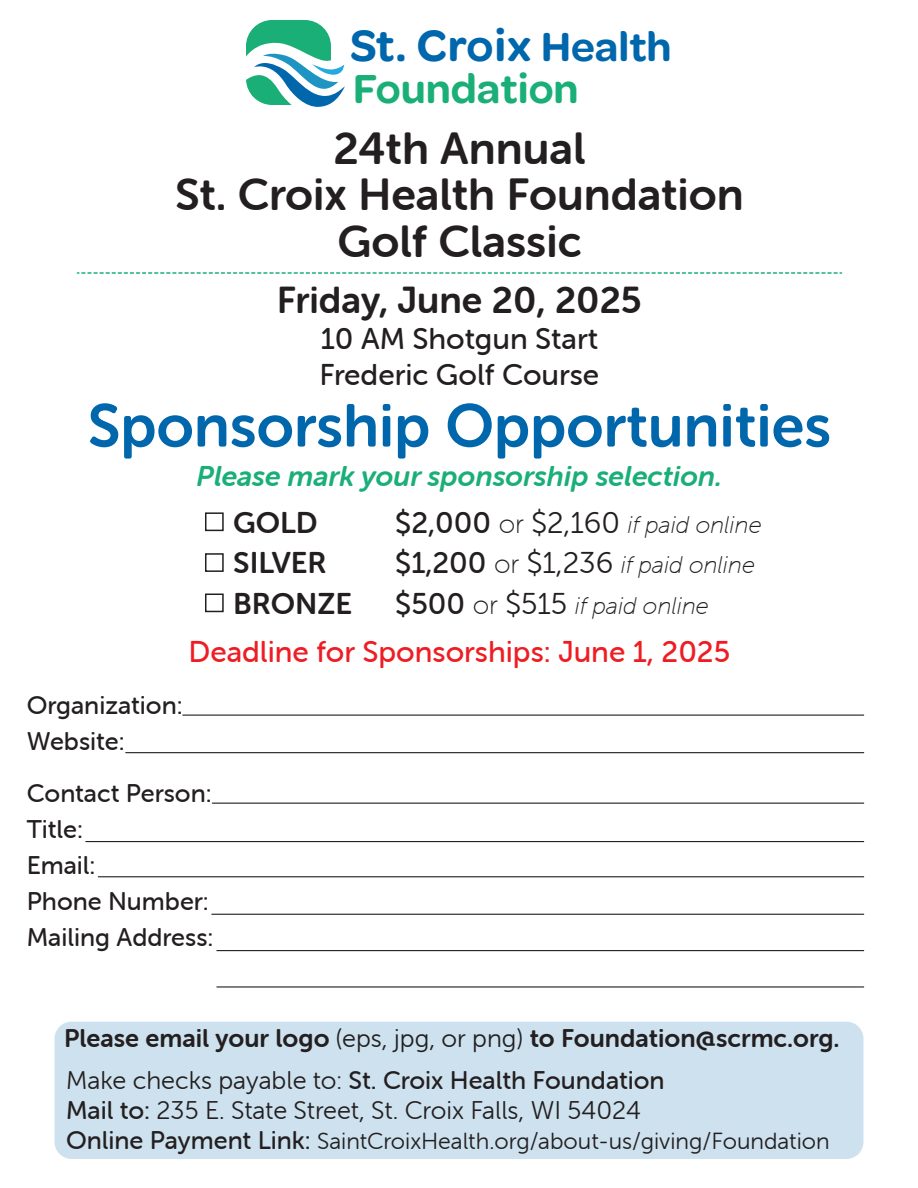
<style>
.page{position:relative;width:918px;height:1188px;background:#fff}
.page>*{position:absolute;margin:0;border:0;box-sizing:border-box;transform-origin:0 0}
.t1{font:60px "Museo Sans Rounded 700";color:#0167ad}
.t2{font:600 46.95px "Omnes";letter-spacing:.02em;color:#0167ad}
.t3{font:45px/46.5px "Museo Sans Rounded 700";color:#231f20;text-align:center}
.t4{font:600 43.2px "Omnes";color:#1baf78}
.t5{font:37.5px "Museo Sans Rounded 700";color:#231f20}
.t6{font:30px/36px "Museo Sans Rounded 500";color:#231f20}
.t7{font:30px "Museo Sans Rounded 500";color:#ee1d23}
.t8{font:30px "Museo Sans Rounded 700";color:#231f20}
.t9{font:italic 28.5px "Museo Sans Rounded 700";color:#1aae79}
.t10{font:25.5px/36px "Museo Sans Rounded 500";color:#231f20}
.t11{font:25.5px "Museo Sans Rounded 700";color:#231f20}
.t12{font:25.5px "Museo Sans Rounded 300";color:#231f20}
.t13{font:italic 24px "Museo Sans Rounded 100";color:#231f20}
.t14{font:23.25px "Museo Sans Rounded 300";color:#231f20}
.s1{font-size:43.2px}
.s2{font-family:"Museo Sans Rounded 500";font-style:normal;font-size:30px}
.s3{font-style:normal;font-size:27px}
.s4{font-family:"Museo Sans Rounded 300";font-style:normal;font-size:30px}
.s5{font-family:"Museo Sans Rounded 300"}
.s6{font-family:"Museo Sans Rounded 500"}
.s7{font-family:"Museo Sans Rounded 500";font-size:25.5px}
</style>
<div class="page">
<svg style="left:246px;top:20px;width:99px;height:87px"></svg>
<svg style="left:77px;top:272px;width:765px;height:2px"></svg>
<div style="left:55px;top:1022px;width:808px;height:137px;background:#cde1ee;border-radius:17px"></div>
<hr style="left:183px;top:715px;width:681px;height:1px;background:#231f20">
<hr style="left:126px;top:752px;width:738px;height:1px;background:#231f20">
<hr style="left:212px;top:803px;width:652px;height:1px;background:#231f20">
<hr style="left:86px;top:841px;width:778px;height:1px;background:#231f20">
<hr style="left:98px;top:876px;width:766px;height:1px;background:#231f20">
<hr style="left:212px;top:914px;width:652px;height:1px;background:#231f20">
<hr style="left:217px;top:950px;width:647px;height:1px;background:#231f20">
<hr style="left:217px;top:986px;width:647px;height:2px;background:#231f20">
<div style="left:205px;top:512px;width:19px;height:19px;border:2px solid #231f20"></div>
<div style="left:205px;top:553px;width:19px;height:19px;border:2px solid #231f20"></div>
<div style="left:205px;top:594px;width:19px;height:18px;border:2px solid #231f20"></div>
<h2 class="t2" style="left:350px;top:12px;width:323px">St. Croix <span class="s1">Health</span></h2>
<h3 class="t4" style="left:353px;top:58px;width:227px">Foundation</h3>
<h3 class="t3" style="left:175px;top:125px;width:570px">24th Annual<br>St. Croix Health Foundation<br>Golf Classic</h3>
<h3 class="t5" style="left:277px;top:279px;width:367px">Friday, June 20, 2025</h3>
<p class="t6" style="left:319px;top:320px;width:281px">10 AM Shotgun Start<br>Frederic Golf Course</p>
<h1 class="t1" style="left:88px;top:392px;width:745px">Sponsorship Opportunities</h1>
<p class="t9" style="left:197px;top:460px;width:527px">Please mark your sponsorship selection.</p>
<p class="t8" style="left:233px;top:506px;width:86px">GOLD</p>
<p class="t13" style="left:395px;top:512px;width:368px"><span class="s2">$2,000</span> <span class="s3">or</span> <span class="s4">$2,160</span> if paid online</p>
<p class="t8" style="left:233px;top:546px;width:95px">SILVER</p>
<p class="t13" style="left:395px;top:552px;width:361px"><span class="s2">$1,200</span> <span class="s3">or</span> <span class="s4">$1,236</span> if paid online</p>
<p class="t8" style="left:233px;top:587px;width:120px">BRONZE</p>
<p class="t13" style="left:395px;top:593px;width:315px"><span class="s2">$500</span> <span class="s3">or</span> <span class="s4">$515</span> if paid online</p>
<p class="t7" style="left:188px;top:635px;width:543px">Deadline for Sponsorships: June 1, 2025</p>
<p class="t10" style="left:27px;top:687px;width:158px">Organization:<br>Website:</p>
<p class="t10" style="left:27px;top:776px;width:188px">Contact Person:<br>Title:<br>Email:<br>Phone Number:<br>Mailing Address:</p>
<p class="t11" style="left:64px;top:1024px;width:777px">Please email your logo <span class="s5">(eps, jpg, or png)</span> to Foundation@scrmc.org.</p>
<p class="t10" style="left:66px;top:1062px;width:600px"><span class="s5">Make checks payable to:</span> St. Croix Health Foundation</p>
<p class="t12" style="left:66px;top:1096px;width:576px"><span class="s6">Mail to:</span> 235 E. State Street, St. Croix Falls, WI 54024</p>
<p class="t14" style="left:66px;top:1128px;width:765px"><span class="s7">Online Payment Link:</span> SaintCroixHealth.org/about-us/giving/Foundation</p>
</div>
